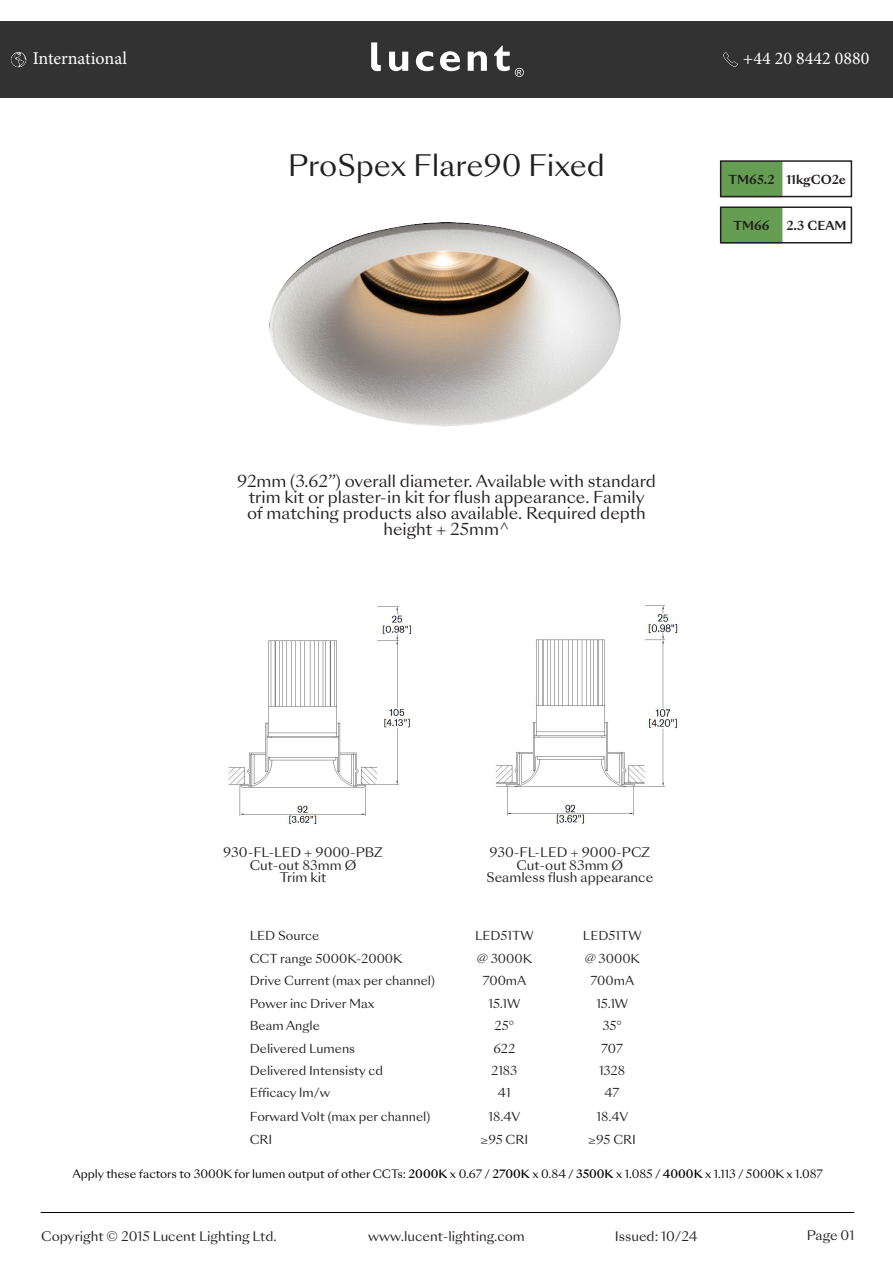
<style>
.page{position:relative;width:893px;height:1263px;background:#fff}
.page>*{position:absolute;margin:0;border:0;box-sizing:border-box;transform-origin:0 0}
.t1{font:28.65px "Sang Bleu Sunrise";color:#231f20}
.t2{font:18px "Minion Pro";color:#fff}
.bullet_points{font:15.9px/15.9px "Sang Bleu Sunrise";color:#231f20;text-align:center}
.bullet_point{font:12.75px "Sang Bleu Sunrise";color:#231f20}
.t3{font:12px "Sang Bleu Sunrise";color:#231f20}
.t4{font:700 12px "Sang Bleu Sunrise";color:#231f20}
.bullet_point-2{font:11.1px "Sang Bleu Sunrise";color:#000}
.s1{font-weight:500}
</style>
<div class="page">
<div style="left:0;top:21px;width:893px;height:77px;background:#333233"></div>
<img style="left:269px;top:222px;width:352px;height:205px">
<img style="left:228px;top:606px;width:184px;height:218px">
<hr style="left:41px;top:1212px;width:813px;height:1px;background:#000">
<svg style="left:389px;top:52px;width:19px;height:19px"></svg>
<svg style="left:416px;top:51px;width:17px;height:20px"></svg>
<svg style="left:440px;top:51px;width:20px;height:20px"></svg>
<svg style="left:468px;top:51px;width:19px;height:20px"></svg>
<svg style="left:371px;top:42px;width:10px;height:29px"></svg>
<svg style="left:494px;top:46px;width:30px;height:31px"></svg>
<img style="left:496px;top:605px;width:182px;height:219px">
<div style="left:721px;top:161px;width:61px;height:36px;background:#659e52"></div>
<div style="left:720px;top:160px;width:132px;height:37px;border:2px solid #231f20"></div>
<div style="left:721px;top:207px;width:61px;height:36px;background:#659e52"></div>
<div style="left:720px;top:206px;width:132px;height:37px;border:2px solid #231f20"></div>
<img style="left:11px;top:52px;width:15px;height:15px">
<img style="left:723px;top:52px;width:15px;height:15px">
<p class="t2" style="left:33px;top:47px;width:96px">International</p>
<p class="t2" style="left:743px;top:47px;width:128px">+44 20 8442 0880</p>
<p class="t1" style="left:288px;top:146px;width:319px">ProSpex Flare90 Fixed</p>
<p class="t4" style="left:728px;top:171px;width:48px">TM65.2</p>
<p class="t4" style="left:786px;top:171px;width:61px">11kgCO2e</p>
<p class="t4" style="left:733px;top:217px;width:38px">TM66</p>
<p class="t4" style="left:786px;top:217px;width:62px">2.3 CEAM</p>
<p class="bullet_points" style="left:237px;top:474px;width:420px">92mm (3.62”) overall diameter. Available with standard trim kit or plaster-in kit for flush appearance. Family<br>of matching products also available. Required depth height + 25mm^</p>
<p class="bullet_point" style="left:223px;top:843px;width:161px">930-FL-LED + 9000-PBZ</p>
<p class="bullet_point" style="left:250px;top:856px;width:108px">Cut-out 83mm Ø</p>
<p class="bullet_point" style="left:280px;top:869px;width:48px">Trim kit</p>
<p class="bullet_point" style="left:489px;top:843px;width:162px">930-FL-LED + 9000-PCZ</p>
<p class="bullet_point" style="left:516px;top:856px;width:108px">Cut-out 83mm Ø</p>
<p class="bullet_point" style="left:486px;top:869px;width:168px">Seamless flush appearance</p>
<p class="t3" style="left:250px;top:927px;width:71px">LED Source</p>
<p class="t3" style="left:475px;top:927px;width:60px">LED51TW</p>
<p class="t3" style="left:583px;top:927px;width:60px">LED51TW</p>
<p class="t3" style="left:250px;top:950px;width:154px">CCT range 5000K-2000K</p>
<p class="t3" style="left:477px;top:950px;width:57px">@ 3000K</p>
<p class="t3" style="left:585px;top:950px;width:57px">@ 3000K</p>
<p class="t3" style="left:250px;top:973px;width:187px">Drive Current (max per channel)</p>
<p class="t3" style="left:483px;top:973px;width:45px">700mA</p>
<p class="t3" style="left:590px;top:973px;width:45px">700mA</p>
<p class="t3" style="left:250px;top:995px;width:126px">Power inc Driver Max</p>
<p class="t3" style="left:488px;top:995px;width:33px">15.1W</p>
<p class="t3" style="left:596px;top:995px;width:33px">15.1W</p>
<p class="t3" style="left:250px;top:1017px;width:72px">Beam Angle</p>
<p class="t3" style="left:494px;top:1017px;width:21px">25°</p>
<p class="t3" style="left:602px;top:1017px;width:21px">35°</p>
<p class="t3" style="left:250px;top:1040px;width:107px">Delivered Lumens</p>
<p class="t3" style="left:493px;top:1040px;width:23px">622</p>
<p class="t3" style="left:601px;top:1040px;width:23px">707</p>
<p class="t3" style="left:250px;top:1062px;width:135px">Delivered Intensisty cd</p>
<p class="t3" style="left:491px;top:1062px;width:28px">2183</p>
<p class="t3" style="left:599px;top:1062px;width:28px">1328</p>
<p class="t3" style="left:250px;top:1084px;width:82px">Efficacy lm/w</p>
<p class="t3" style="left:498px;top:1084px;width:14px">41</p>
<p class="t3" style="left:605px;top:1084px;width:17px">47</p>
<p class="t3" style="left:250px;top:1108px;width:182px">Forward Volt (max per channel)</p>
<p class="t3" style="left:489px;top:1108px;width:33px">18.4V</p>
<p class="t3" style="left:596px;top:1108px;width:33px">18.4V</p>
<p class="t3" style="left:250px;top:1131px;width:24px">CRI</p>
<p class="t3" style="left:480px;top:1131px;width:49px">≥95 CRI</p>
<p class="t3" style="left:588px;top:1131px;width:49px">≥95 CRI</p>
<p class="bullet_point-2" style="left:72px;top:1166px;width:752px">Apply these factors to 3000K for lumen output of other CCTs: <span class="s1">2000K</span> x 0.67 / <span class="s1">2700K</span> x 0.84 / <span class="s1">3500K</span> x 1.085 / <span class="s1">4000K</span> x 1.113 / 5000K x 1.087</p>
<p class="bullet_point" style="left:41px;top:1227px;width:237px">Copyright © 2015 Lucent Lighting Ltd.</p>
<p class="bullet_point" style="left:368px;top:1227px;width:158px">www.lucent-lighting.com</p>
<p class="bullet_point" style="left:807px;top:1227px;width:49px">Page 01</p>
<p class="bullet_point" style="left:615px;top:1227px;width:84px">Issued: 10/24</p>
</div>
